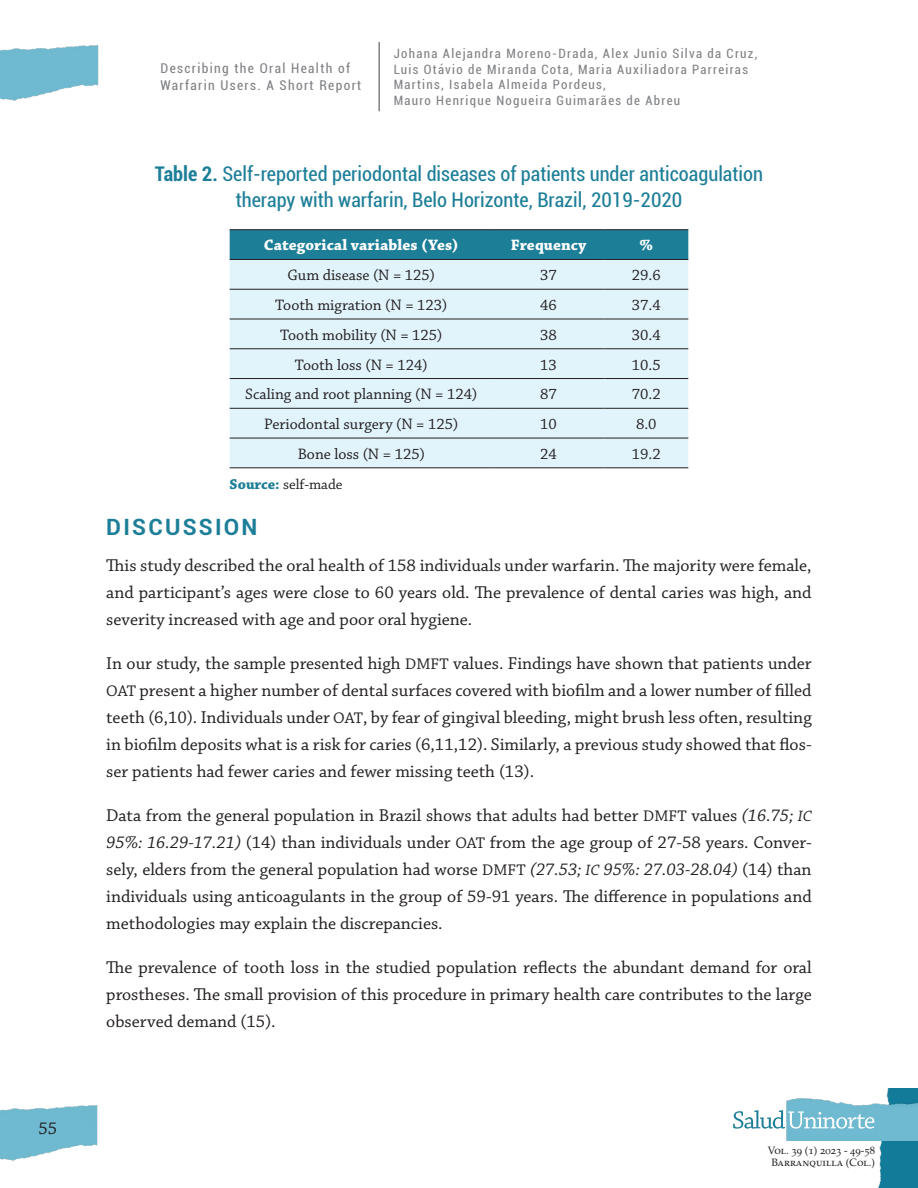
<style>
.page{position:relative;width:918px;height:1188px;background:#fff}
.page>*{position:absolute;margin:0;border:0;box-sizing:border-box;transform-origin:0 0}
.Titulo_1{font:700 22.5px "Roboto";letter-spacing:.1em;color:#1d7e98}
.Titulo_Tabla{font:condensed 20.25px/25.5px "Roboto";color:#1d7e98;text-align:center}
.Parrafo{font:18px/27px "Chaparral Pro";color:#231f20;text-align:justify}
.Texto_tabla{font:15.9px "Chaparral Pro";color:#231f20}
.Texto_tabla-2{font:700 15.9px "Chaparral Pro";letter-spacing:.005em;color:#fff}
.Fuente_tabla_2{font:15px "Chaparral Pro";color:#231f20}
.t1{font:condensed 13.5px/16.5px "Roboto";letter-spacing:.1em;color:#808285}
.t2{font:condensed 12.9px/15.9px "Roboto";letter-spacing:.1em;color:#808285}
.t3{font:10.65px/12.8px "Palatino LT Std";color:#231f20;text-align:center}
.s1{font-weight:700}
.s2{font-weight:700;color:#1d7e98}
.s3{font-size:16.2px}
.s4{font-style:italic}
.s5{font-style:italic;font-size:15.75px}
</style>
<div class="page">
<img style="left:0;top:1105px;width:98px;height:56px">
<img style="left:0;top:45px;width:99px;height:56px">
<img style="left:878px;top:1088px;width:40px;height:100px">
<img style="left:787px;top:1097px;width:131px;height:44px">
<svg style="left:733px;top:1110px;width:141px;height:19px"></svg>
<hr style="left:378px;top:42px;width:2px;height:69px;background:#808285">
<div style="left:230px;top:230px;width:458px;height:29px;background:#1d7e98"></div>
<div style="left:230px;top:260px;width:458px;height:208px;background:#e1f4fc"></div>
<hr style="left:230px;top:229px;width:263px;height:1px;background:#231f20">
<hr style="left:493px;top:229px;width:111px;height:1px;background:#231f20">
<hr style="left:604px;top:229px;width:84px;height:1px;background:#231f20">
<hr style="left:230px;top:259px;width:263px;height:1px;background:#231f20">
<hr style="left:493px;top:259px;width:111px;height:1px;background:#231f20">
<hr style="left:604px;top:259px;width:84px;height:1px;background:#231f20">
<hr style="left:230px;top:289px;width:263px;height:1px;background:#231f20">
<hr style="left:493px;top:289px;width:111px;height:1px;background:#231f20">
<hr style="left:604px;top:289px;width:84px;height:1px;background:#231f20">
<hr style="left:230px;top:319px;width:263px;height:1px;background:#231f20">
<hr style="left:493px;top:319px;width:111px;height:1px;background:#231f20">
<hr style="left:604px;top:319px;width:84px;height:1px;background:#231f20">
<hr style="left:230px;top:349px;width:263px;height:1px;background:#231f20">
<hr style="left:493px;top:349px;width:111px;height:1px;background:#231f20">
<hr style="left:604px;top:349px;width:84px;height:1px;background:#231f20">
<hr style="left:230px;top:378px;width:263px;height:1px;background:#231f20">
<hr style="left:493px;top:378px;width:111px;height:1px;background:#231f20">
<hr style="left:604px;top:378px;width:84px;height:1px;background:#231f20">
<hr style="left:230px;top:408px;width:263px;height:1px;background:#231f20">
<hr style="left:493px;top:408px;width:111px;height:1px;background:#231f20">
<hr style="left:604px;top:408px;width:84px;height:1px;background:#231f20">
<hr style="left:230px;top:438px;width:263px;height:1px;background:#231f20">
<hr style="left:493px;top:438px;width:111px;height:1px;background:#231f20">
<hr style="left:604px;top:438px;width:84px;height:1px;background:#231f20">
<hr style="left:230px;top:468px;width:263px;height:1px;background:#231f20">
<hr style="left:493px;top:468px;width:111px;height:1px;background:#231f20">
<hr style="left:604px;top:468px;width:84px;height:1px;background:#231f20">
<p class="Parrafo" style="left:38px;top:1115px;width:20px">55</p>
<p class="t1" style="left:160px;top:60px;width:202px">Describing the Oral Health of<br>Warfarin Users. A Short Report</p>
<p class="t2" style="left:394px;top:45px;width:365px">Johana Alejandra Moreno-Drada, Alex Junio Silva da Cruz, Luis Otávio de Miranda Cota, Maria Auxiliadora Parreiras Martins, Isabela Almeida Pordeus,<br>Mauro Henrique Nogueira Guimarães de Abreu</p>
<p class="Titulo_Tabla" style="left:155px;top:160px;width:610px"><span class="s1">Table 2.</span> Self-reported periodontal diseases of patients under anticoagulation therapy with warfarin, Belo Horizonte, Brazil, 2019-2020</p>
<p class="Texto_tabla-2" style="left:264px;top:236px;width:196px">Categorical variables (Yes)</p>
<p class="Texto_tabla-2" style="left:511px;top:236px;width:77px">Frequency</p>
<p class="Texto_tabla-2" style="left:640px;top:236px;width:15px">%</p>
<p class="Texto_tabla" style="left:287px;top:266px;width:149px">Gum disease (N = 125)</p>
<p class="Texto_tabla" style="left:540px;top:266px;width:18px">37</p>
<p class="Texto_tabla" style="left:632px;top:266px;width:30px">29.6</p>
<p class="Texto_tabla" style="left:275px;top:296px;width:174px">Tooth migration (N = 123)</p>
<p class="Texto_tabla" style="left:540px;top:296px;width:18px">46</p>
<p class="Texto_tabla" style="left:632px;top:296px;width:30px">37.4</p>
<p class="Texto_tabla" style="left:280px;top:326px;width:164px">Tooth mobility (N = 125)</p>
<p class="Texto_tabla" style="left:540px;top:326px;width:18px">38</p>
<p class="Texto_tabla" style="left:632px;top:326px;width:30px">30.4</p>
<p class="Texto_tabla" style="left:295px;top:356px;width:134px">Tooth loss (N = 124)</p>
<p class="Texto_tabla" style="left:540px;top:356px;width:18px">13</p>
<p class="Texto_tabla" style="left:632px;top:356px;width:30px">10.5</p>
<p class="Texto_tabla" style="left:245px;top:385px;width:234px">Scaling and root planning (N = 124)</p>
<p class="Texto_tabla" style="left:540px;top:385px;width:18px">87</p>
<p class="Texto_tabla" style="left:632px;top:385px;width:30px">70.2</p>
<p class="Texto_tabla" style="left:264px;top:415px;width:196px">Periodontal surgery (N = 125)</p>
<p class="Texto_tabla" style="left:540px;top:415px;width:18px">10</p>
<p class="Texto_tabla" style="left:636px;top:415px;width:22px">8.0</p>
<p class="Texto_tabla" style="left:298px;top:445px;width:129px">Bone loss (N = 125)</p>
<p class="Texto_tabla" style="left:540px;top:445px;width:18px">24</p>
<p class="Texto_tabla" style="left:632px;top:445px;width:30px">19.2</p>
<p class="Fuente_tabla_2" style="left:230px;top:476px;width:114px"><span class="s2">Source:</span> self-made</p>
<p class="Titulo_1" style="left:106px;top:511px;width:153px">DISCUSSION</p>
<p class="Parrafo" style="left:106px;top:552px;width:707px">This study described the oral health of 158 individuals under warfarin. The majority were female, and participant’s ages were close to 60 years old. The prevalence of dental caries was high, and severity increased with age and poor oral hygiene.</p>
<p class="Parrafo" style="left:106px;top:650px;width:707px">In our study, the sample presented high <span class="s3">DMFT</span> values. Findings have shown that patients under <span class="s3">OAT</span> present a higher number of dental surfaces covered with biofilm and a lower number of filled teeth (6,10). Individuals under <span class="s3">OAT</span>, by fear of gingival bleeding, might brush less often, resulting in biofilm deposits what is a risk for caries (6,11,12). Similarly, a previous study showed that flos&shy;ser patients had fewer caries and fewer missing teeth (13).</p>
<p class="Parrafo" style="left:106px;top:802px;width:707px">Data from the general population in Brazil shows that adults had better <span class="s3">DMFT</span> values <span class="s4">(16.75;</span> <span class="s5">IC </span><span class="s4">95%: 16.29-17.21)</span> (14) than individuals under <span class="s3">OAT</span> from the age group of 27-58 years. Conver&shy;sely, elders from the general population had worse <span class="s3">DMFT</span> <span class="s4">(27.53;</span> <span class="s5">IC</span> <span class="s4">95%: 27.03-28.04)</span> (14) than individuals using anticoagulants in the group of 59-91 years. The difference in populations and methodologies may explain the discrepancies.</p>
<p class="Parrafo" style="left:106px;top:954px;width:707px">The prevalence of tooth loss in the studied population reflects the abundant demand for oral prostheses. The small provision of this procedure in primary health care contributes to the large observed demand (15).</p>
<p class="t3" style="left:768px;top:1144px;width:109px">Vol. 39 (1) 2023 - 49-58<br>Barranquilla (Col.)</p>
</div>
